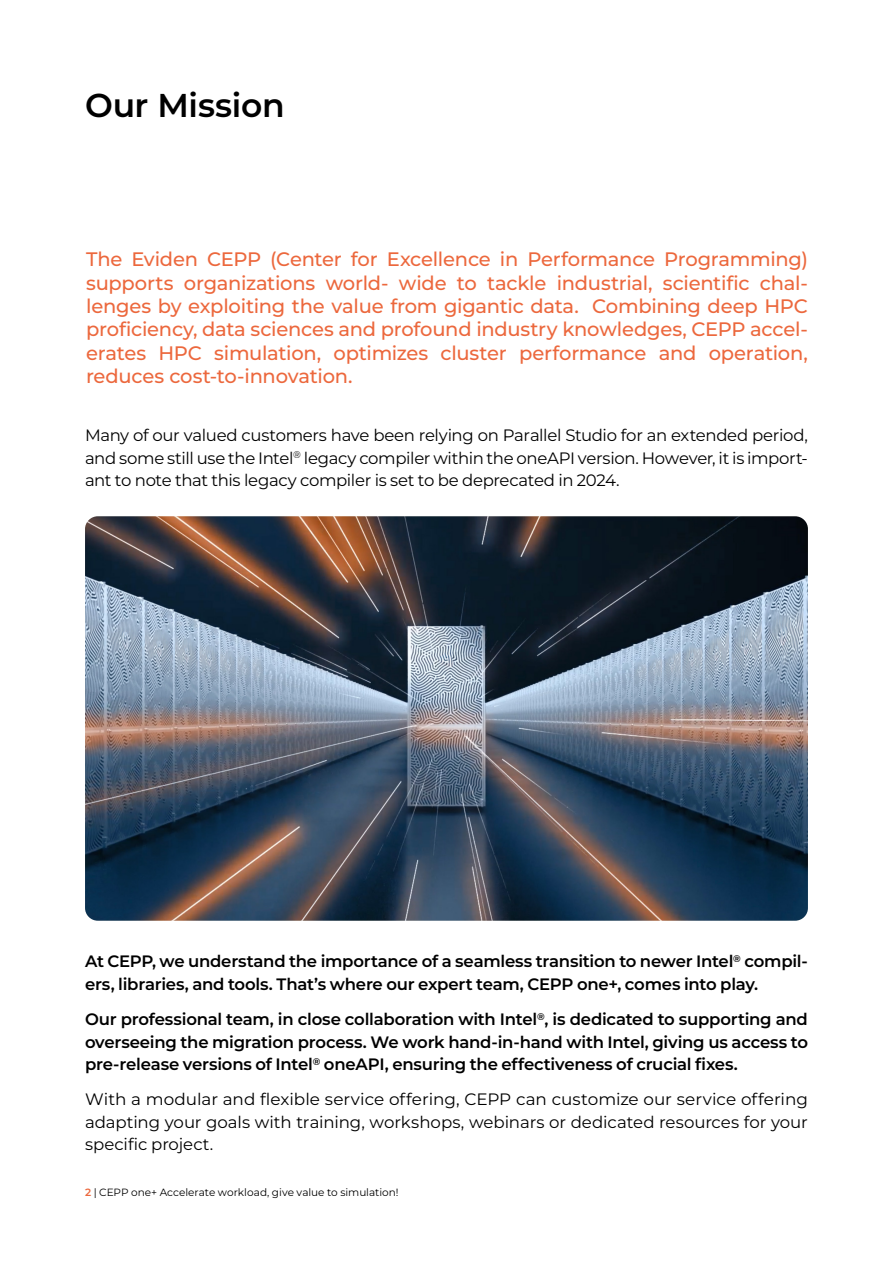
<style>
.page{position:relative;width:893px;height:1263px;background:#fff}
.page>*{position:absolute;margin:0;border:0;box-sizing:border-box;transform-origin:0 0}
.t1{font:600 33px "Montserrat";letter-spacing:-.01em;color:#000}
.t2{font:500 19.5px/23.4px "Montserrat";letter-spacing:-.01em;color:#ec683d;text-align:justify}
.t3{font:16.5px/22.5px "Montserrat";letter-spacing:-.015em;color:#000;text-align:justify}
.t4{font:600 16.5px/22.5px "Montserrat";letter-spacing:-.015em;color:#000}
.t5{font:10.5px "Montserrat";color:#000}
.s1{font-weight:600;color:#ec683d}
</style>
<div class="page">
<img style="left:85px;top:516px;width:723px;height:405px">
<h1 class="t1" style="left:85px;top:83px;width:201px">Our Mission</h1>
<p class="t2" style="left:86px;top:247px;width:723px">The Eviden CEPP (Center for Excellence in Performance Programming) supports organizations world- wide to tackle industrial, scientific chal&shy;lenges by exploiting the value from gigantic data. Combining deep HPC proficiency, data sciences and profound industry knowledges, CEPP accel&shy;erates HPC simulation, optimizes cluster performance and operation, reduces cost-to-innovation.</p>
<p class="t3" style="left:85px;top:424px;width:724px">Many of our valued customers have been relying on Parallel Studio for an extended period, and some still use the Intel<sup>®</sup> legacy compiler within the oneAPI version. However, it is import&shy;ant to note that this legacy compiler is set to be deprecated in 2024.</p>
<p class="t4" style="left:85px;top:950px;width:724px">At CEPP, we understand the importance of a seamless transition to newer Intel<sup>®</sup> compil&shy;ers, libraries, and tools. That’s where our expert team, CEPP one+, comes into play.</p>
<p class="t4" style="left:85px;top:1007px;width:724px;text-align:justify">Our professional team, in close collaboration with Intel<sup>®</sup>, is dedicated to supporting and overseeing the migration process. We work hand-in-hand with Intel, giving us access to pre-release versions of Intel<sup>®</sup> oneAPI, ensuring the effectiveness of crucial fixes.</p>
<p class="t3" style="left:85px;top:1088px;width:724px">With a modular and flexible service offering, CEPP can customize our service offering adapting your goals with training, workshops, webinars or dedicated resources for your specific project.</p>
<p class="t5" style="left:85px;top:1185px;width:315px"><span class="s1">2</span> | CEPP one+ Accelerate workload, give value to simulation!</p>
</div>
